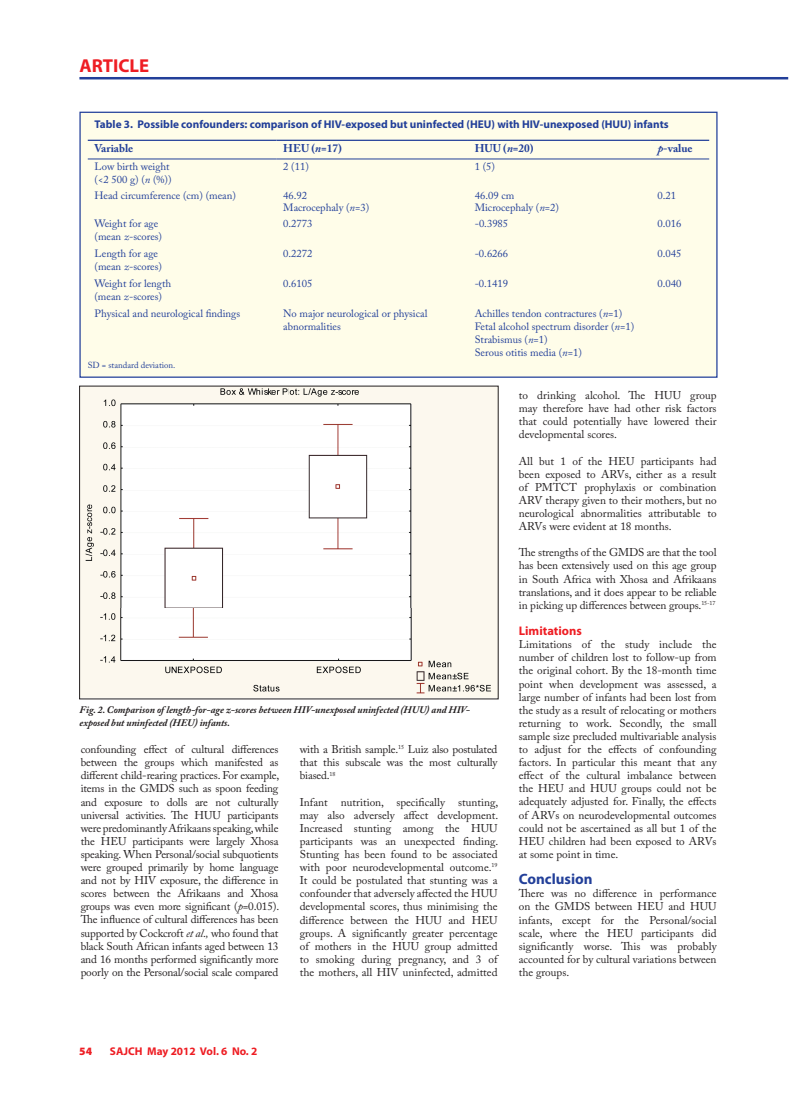
<style>
.page{position:relative;width:797px;height:1105px;background:#fff}
.page>*{position:absolute;margin:0;border:0;box-sizing:border-box;transform-origin:0 0}
.t1{font:700 18.75px "Myriad Pro";color:#ee1d23}
.t2{font:700 15px "Myriad Pro";color:#223f99}
.t3{font:700 12.5px "Myriad Pro";color:#ee1d23}
.t4{font:11.25px/13.1px "Adobe Caslon Pro";color:#231f20;text-align:justify}
.t5{font:700 11.25px "Myriad Pro";color:#223f99}
.t6{font:700 11.25px "Adobe Caslon Pro";color:#223f99}
.t7{font:700 11.25px "Myriad Pro";color:#ee1d23}
.t8{font:900 11.25px "Myriad Pro";color:#ee1d23}
.t9{font:10.62px/12.8px "Adobe Caslon Pro";color:#223f99}
.t10{font:italic 700 10px/12.5px "Adobe Caslon Pro";color:#231f20}
.t11{font:8.75px "Adobe Caslon Pro";color:#223f99}
.s1{font-style:italic}
</style>
<div class="page">
<hr style="left:79px;top:77px;width:709px;height:2px;background:#223f99">
<div style="left:80px;top:112px;width:637px;height:265px;background:#fffde9"></div>
<hr style="left:88px;top:140px;width:188px;height:1px;background:#223f99">
<hr style="left:276px;top:140px;width:192px;height:1px;background:#223f99">
<hr style="left:468px;top:140px;width:183px;height:1px;background:#223f99">
<hr style="left:651px;top:140px;width:58px;height:1px;background:#223f99">
<hr style="left:88px;top:159px;width:188px;height:1px;background:#223f99">
<hr style="left:276px;top:159px;width:192px;height:1px;background:#223f99">
<hr style="left:468px;top:159px;width:183px;height:1px;background:#223f99">
<hr style="left:651px;top:159px;width:58px;height:1px;background:#223f99">
<div style="left:79px;top:112px;width:638px;height:266px;border:1px solid #223f99"></div>
<img style="left:81px;top:388px;width:415px;height:309px">
<h1 class="t1" style="left:79px;top:53px;width:71px">ARTICLE</h1>
<p class="t5" style="left:94px;top:117px;width:575px">Table 3. Possible confounders: comparison of HIV-exposed but uninfected (HEU) with HIV-unexposed (HUU) infants</p>
<p class="t6" style="left:94px;top:142px;width:40px">Variable</p>
<p class="t6" style="left:283px;top:142px;width:60px">HEU (<span class="s1">n</span>=17)</p>
<p class="t6" style="left:474px;top:142px;width:60px">HUU (<span class="s1">n</span>=20)</p>
<p class="t6" style="left:657px;top:142px;width:37px"><span class="s1">p</span>-value</p>
<p class="t9" style="left:94px;top:160px;width:79px">Low birth weight (&lt;2 500 g) (<span class="s1">n</span> (%))</p>
<p class="t9" style="left:283px;top:160px;width:27px">2 (11)</p>
<p class="t9" style="left:474px;top:160px;width:22px">1 (5)</p>
<p class="t9" style="left:94px;top:189px;width:143px">Head circumference (cm) (mean)</p>
<p class="t9" style="left:283px;top:189px;width:87px">46.92<br>Macrocephaly (<span class="s1">n</span>=3)</p>
<p class="t9" style="left:474px;top:189px;width:86px">46.09 cm<br>Microcephaly (<span class="s1">n</span>=2)</p>
<p class="t9" style="left:657px;top:189px;width:20px">0.21</p>
<p class="t9" style="left:94px;top:217px;width:69px">Weight for age (mean <span class="s1">z</span>-scores)</p>
<p class="t9" style="left:283px;top:217px;width:31px">0.2773</p>
<p class="t9" style="left:474px;top:217px;width:35px">-0.3985</p>
<p class="t9" style="left:657px;top:217px;width:25px">0.016</p>
<p class="t9" style="left:94px;top:247px;width:69px">Length for age (mean <span class="s1">z</span>-scores)</p>
<p class="t9" style="left:283px;top:247px;width:31px">0.2272</p>
<p class="t9" style="left:474px;top:247px;width:35px">-0.6266</p>
<p class="t9" style="left:657px;top:247px;width:25px">0.045</p>
<p class="t9" style="left:94px;top:277px;width:78px">Weight for length (mean <span class="s1">z</span>-scores)</p>
<p class="t9" style="left:283px;top:277px;width:31px">0.6105</p>
<p class="t9" style="left:474px;top:277px;width:35px">-0.1419</p>
<p class="t9" style="left:657px;top:277px;width:25px">0.040</p>
<p class="t9" style="left:94px;top:307px;width:147px">Physical and neurological findings</p>
<p class="t9" style="left:283px;top:307px;width:146px">No major neurological or physical abnormalities</p>
<p class="t9" style="left:474px;top:307px;width:161px">Achilles tendon contractures (<span class="s1">n</span>=1)<br>Fetal alcohol spectrum disorder (<span class="s1">n</span>=1)<br>Strabismus (<span class="s1">n</span>=1)<br>Serous otitis media (<span class="s1">n</span>=1)</p>
<p class="t11" style="left:88px;top:360px;width:89px">SD = standard deviation.</p>
<p class="t10" style="left:80px;top:703px;width:392px">Fig. 2. Comparison of length-for-age z-scores between HIV-unexposed uninfected (HUU) and HIV&shy;exposed but uninfected (HEU) infants.</p>
<p class="t4" style="left:81px;top:743px;width:200px">confounding effect of cultural differences between the groups which manifested as different child-rearing practices. For example, items in the GMDS such as spoon feeding and exposure to dolls are not culturally universal activities. The HUU participants were predominantly Afrikaans speaking, while the HEU participants were largely Xhosa speaking. When Personal/social subquotients were grouped primarily by home language and not by HIV exposure, the difference in scores between the Afrikaans and Xhosa groups was even more significant (<span class="s1">p</span>=0.015).<br>The influence of cultural differences has been supported by Cockcroft <span class="s1">et al</span>.<span class="s1">,</span> who found that black South African infants aged between 13 and 16 months performed significantly more poorly on the Personal/social scale compared</p>
<p class="t4" style="left:300px;top:742px;width:199px">with a British sample.<sup>15</sup> Luiz also postulated that this subscale was the most culturally biased.<sup>18</sup></p>
<p class="t4" style="left:300px;top:795px;width:200px">Infant nutrition, specifically stunting, may also adversely affect development.<br>Increased stunting among the HUU participants was an unexpected finding.<br>Stunting has been found to be associated with poor neurodevelopmental outcome.<sup>19<br></sup>It could be postulated that stunting was a confounder that adversely affected the HUU developmental scores, thus minimising the difference between the HUU and HEU groups. A significantly greater percentage of mothers in the HUU group admitted to smoking during pregnancy, and 3 of the mothers, all HIV uninfected, admitted</p>
<p class="t4" style="left:519px;top:389px;width:199px">to drinking alcohol. The HUU group may therefore have had other risk factors that could potentially have lowered their developmental scores.</p>
<p class="t4" style="left:519px;top:454px;width:199px">All but 1 of the HEU participants had been exposed to ARVs, either as a result of PMTCT prophylaxis or combination ARV therapy given to their mothers, but no neurological abnormalities attributable to ARVs were evident at 18 months.</p>
<p class="t4" style="left:519px;top:546px;width:199px">The strengths of the GMDS are that the tool has been extensively used on this age group in South Africa with Xhosa and Afrikaans translations, and it does appear to be reliable in picking up differences between groups.<sup>15-17</sup></p>
<p class="t3" style="left:519px;top:623px;width:65px">Limitations</p>
<p class="t4" style="left:519px;top:638px;width:199px">Limitations of the study include the number of children lost to follow-up from the original cohort. By the 18-month time point when development was assessed, a large number of infants had been lost from the study as a result of relocating or mothers returning to work. Secondly, the small sample size precluded multivariable analysis to adjust for the effects of confounding factors. In particular this meant that any effect of the cultural imbalance between the HEU and HUU groups could not be adequately adjusted for. Finally, the effects of ARVs on neurodevelopmental outcomes could not be ascertained as all but 1 of the HEU children had been exposed to ARVs at some point in time.</p>
<h2 class="t2" style="left:519px;top:869px;width:75px">Conclusion</h2>
<p class="t4" style="left:519px;top:887px;width:199px">There was no difference in performance on the GMDS between HEU and HUU infants, except for the Personal/social scale, where the HEU participants did significantly worse. This was probably accounted for by cultural variations between the groups.</p>
<p class="t8" style="left:79px;top:1043px;width:14px">54</p>
<p class="t7" style="left:110px;top:1043px;width:149px">SAJCH May 2012 Vol. 6 No. 2</p>
</div>
